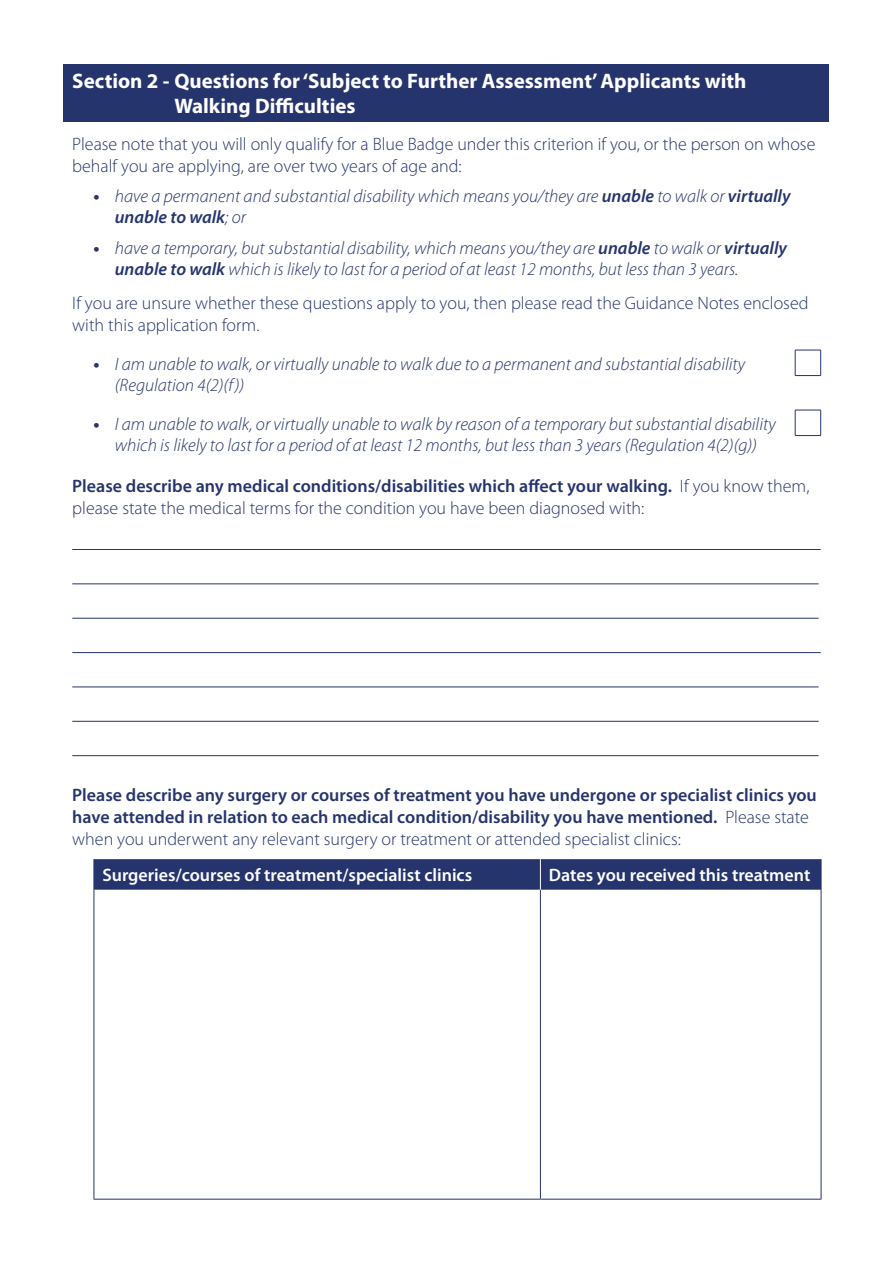
<style>
.page{position:relative;width:893px;height:1263px;background:#fff}
.page>*{position:absolute;margin:0;border:0;box-sizing:border-box;transform-origin:0 0}
.t1{font:700 21px/25.2px "Myriad Pro";color:#fff}
.t2{font:italic 300 18px/21.6px "Myriad Pro";color:#25346d}
.t3{font:300 18px/21.6px "Myriad Pro";color:#25346d}
.t4{font:600 18px/21.6px "Myriad Pro";color:#25346d}
.t5{font:600 18px "Myriad Pro";color:#fff}
.s1{font-weight:700;font-style:normal}
.s2{font-weight:600}
.s3{font-weight:300}
</style>
<div class="page">
<div style="left:64px;top:64px;width:765px;height:58px;background:#25346d"></div>
<svg style="left:795px;top:350px;width:26px;height:26px"></svg>
<svg style="left:795px;top:410px;width:26px;height:26px"></svg>
<hr style="left:72px;top:549px;width:749px;height:1px;background:#25346d">
<hr style="left:72px;top:584px;width:747px;height:1px;background:#25346d">
<hr style="left:72px;top:618px;width:747px;height:1px;background:#25346d">
<hr style="left:72px;top:652px;width:749px;height:1px;background:#25346d">
<hr style="left:72px;top:687px;width:747px;height:1px;background:#25346d">
<hr style="left:72px;top:721px;width:747px;height:1px;background:#25346d">
<hr style="left:72px;top:755px;width:747px;height:1px;background:#25346d">
<div style="left:95px;top:859px;width:726px;height:31px;background:#25346d"></div>
<hr style="left:94px;top:890px;width:1px;height:309px;background:#25346d">
<hr style="left:540px;top:890px;width:1px;height:309px;background:#25346d">
<hr style="left:821px;top:890px;width:1px;height:309px;background:#25346d">
<hr style="left:94px;top:1199px;width:446px;height:1px;background:#25346d">
<hr style="left:540px;top:1199px;width:281px;height:1px;background:#25346d">
<hr style="left:94px;top:859px;width:1px;height:31px;background:#25346d">
<hr style="left:821px;top:859px;width:1px;height:31px;background:#25346d">
<hr style="left:540px;top:859px;width:1px;height:31px;background:#fff">
<p class="t1" style="left:174px;top:68px;width:574px;text-indent:-102px">Section 2 - Questions for ‘Subject to Further Assessment’ Applicants with<br>Walking Difficulties</p>
<p class="t3" style="left:72px;top:133px;width:745px">Please note that you will only qualify for a Blue Badge under this criterion if you, or the person on whose behalf you are applying, are over two years of age and:</p>
<p class="t2" style="left:115px;top:185px;width:677px;text-indent:-21px"><span class="s1">•</span> have a permanent and substantial disability which means you/they are <span class="s2">unable</span> to walk or <span class="s2">virtually unable to walk</span>; or</p>
<p class="t2" style="left:115px;top:237px;width:674px;text-indent:-21px"><span class="s1">•</span> have a temporary, but substantial disability, which means you/they are <span class="s2">unable</span> to walk or <span class="s2">virtually unable to walk</span> which is likely to last for a period of at least 12 months, but less than 3 years.</p>
<p class="t3" style="left:72px;top:292px;width:738px">If you are unsure whether these questions apply to you, then please read the Guidance Notes enclosed with this application form.</p>
<p class="t2" style="left:115px;top:353px;width:632px;text-indent:-21px"><span class="s1">•</span> I am unable to walk, or virtually unable to walk due to a permanent and substantial disability (Regulation 4(2)(f))</p>
<p class="t2" style="left:94px;top:413px;width:684px;text-align:center"><span class="s1">•</span> I am unable to walk, or virtually unable to walk by reason of a temporary but substantial disability which is likely to last for a period of at least 12 months, but less than 3 years (Regulation 4(2)(g))</p>
<p class="t3" style="left:72px;top:475px;width:739px"><span class="s2">Please describe any medical conditions/disabilities which affect your walking.</span> If you know them, please state the medical terms for the condition you have been diagnosed with:</p>
<p class="t4" style="left:72px;top:784px;width:746px">Please describe any surgery or courses of treatment you have undergone or specialist clinics you have attended in relation to each medical condition/disability you have mentioned. <span class="s3">Please state when you underwent any relevant surgery or treatment or attended specialist clinics:</span></p>
<p class="t5" style="left:102px;top:864px;width:371px">Surgeries/courses of treatment/specialist clinics</p>
<p class="t5" style="left:549px;top:864px;width:263px">Dates you received this treatment</p>
</div>
